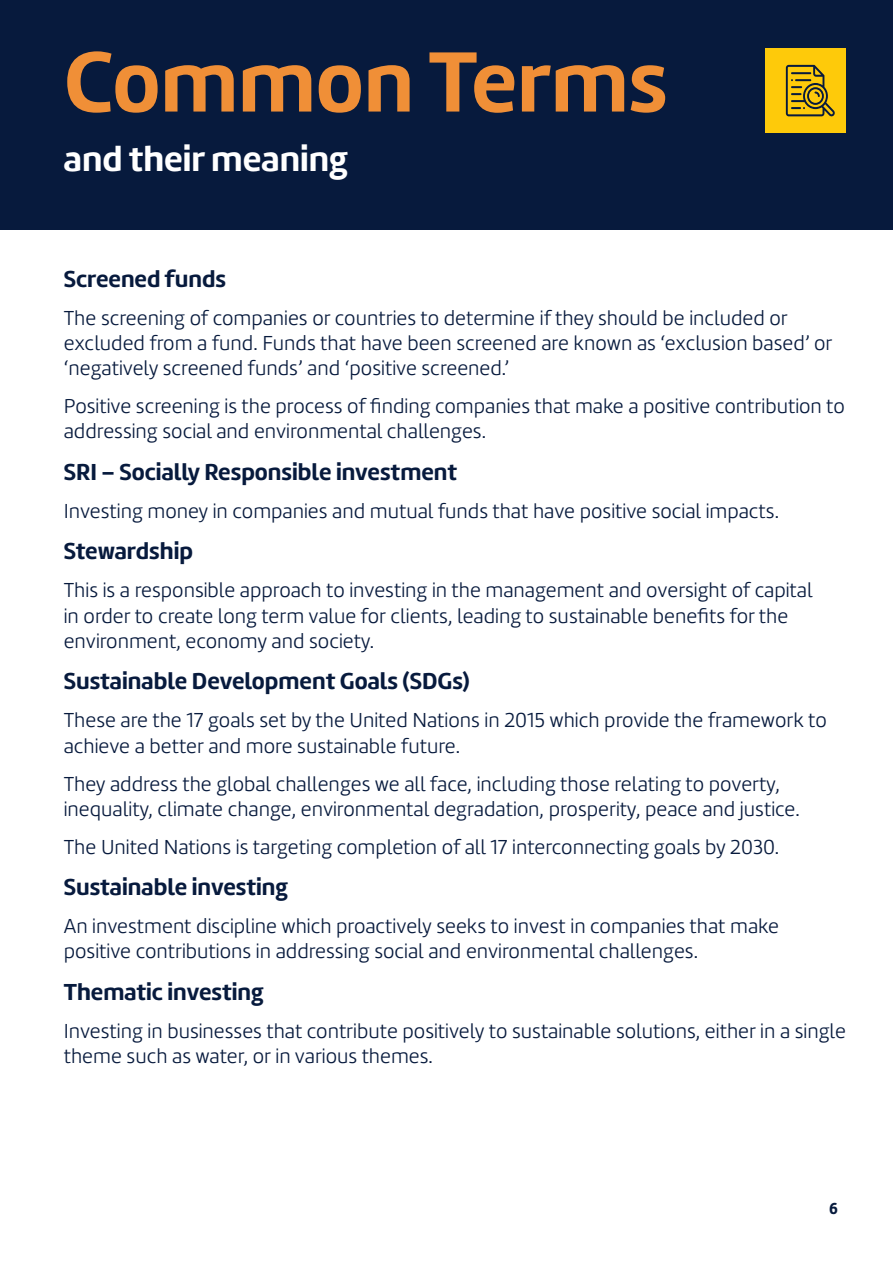
<style>
.page{position:relative;width:893px;height:1263px;background:#fff}
.page>*{position:absolute;margin:0;border:0;box-sizing:border-box;transform-origin:0 0}
.Title_01{font:700 88.5px "Marine";color:#f08f37}
.Title_03{font:700 36px "Marine";color:#fff}
.Intro_Text_Left{font:700 24px "Marine";color:#071a3d}
.Intro_Text_Left-2{font:300 21px/25.2px "Marine";color:#071a3d}
.t1{font:700 16.5px "Marine";color:#071a3d}
</style>
<div class="page">
<div style="left:0;top:0;width:893px;height:230px;background:#071a3d"></div>
<div style="left:765px;top:49px;width:81px;height:84px;background:#feca0a"></div>
<svg style="left:786px;top:65px;width:49px;height:51px"></svg>
<hr style="left:791px;top:72px;width:20px;height:2px;background:#071a3d">
<p class="Title_01" style="left:64px;top:24px;width:605px">Common Terms</p>
<p class="Title_03" style="left:64px;top:135px;width:285px">and their meaning</p>
<p class="Intro_Text_Left" style="left:64px;top:263px;width:164px">Screened funds</p>
<p class="Intro_Text_Left-2" style="left:64px;top:305px;width:770px">The screening of companies or countries to determine if they should be included or excluded from a fund. Funds that have been screened are known as ‘exclusion based’ or ‘negatively screened funds’ and ‘positive screened.’</p>
<p class="Intro_Text_Left-2" style="left:64px;top:393px;width:783px">Positive screening is the process of finding companies that make a positive contribution to addressing social and environmental challenges.</p>
<p class="Intro_Text_Left" style="left:64px;top:456px;width:395px">SRI – Socially Responsible investment</p>
<p class="Intro_Text_Left-2" style="left:64px;top:498px;width:717px">Investing money in companies and mutual funds that have positive social impacts.</p>
<p class="Intro_Text_Left" style="left:64px;top:536px;width:131px">Stewardship</p>
<p class="Intro_Text_Left-2" style="left:64px;top:578px;width:750px">This is a responsible approach to investing in the management and oversight of capital in order to create long term value for clients, leading to sustainable benefits for the environment, economy and society.</p>
<p class="Intro_Text_Left" style="left:64px;top:666px;width:408px">Sustainable Development Goals (SDGs)</p>
<p class="Intro_Text_Left-2" style="left:64px;top:708px;width:765px">These are the 17 goals set by the United Nations in 2015 which provide the framework to achieve a better and more sustainable future.</p>
<p class="Intro_Text_Left-2" style="left:64px;top:771px;width:737px">They address the global challenges we all face, including those relating to poverty, inequality, climate change, environmental degradation, prosperity, peace and justice.</p>
<p class="Intro_Text_Left-2" style="left:64px;top:834px;width:717px">The United Nations is targeting completion of all 17 interconnecting goals by 2030.</p>
<p class="Intro_Text_Left" style="left:64px;top:871px;width:226px">Sustainable investing</p>
<p class="Intro_Text_Left-2" style="left:64px;top:913px;width:717px">An investment discipline which proactively seeks to invest in companies that make positive contributions in addressing social and environmental challenges.</p>
<p class="Intro_Text_Left" style="left:64px;top:976px;width:201px">Thematic investing</p>
<p class="Intro_Text_Left-2" style="left:64px;top:1018px;width:784px">Investing in businesses that contribute positively to sustainable solutions, either in a single theme such as water, or in various themes.</p>
<p class="t1" style="left:829px;top:1197px;width:10px">6</p>
</div>
